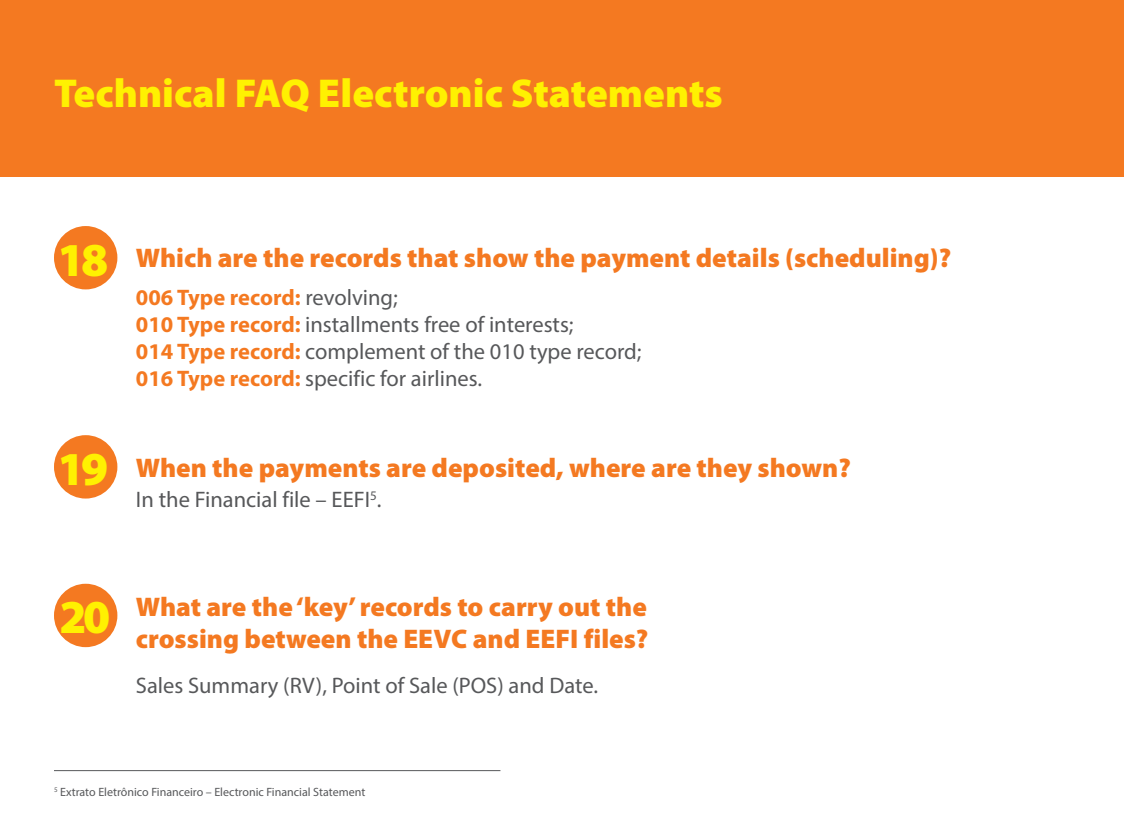
<style>
.page{position:relative;width:1125px;height:825px;background:#fff}
.page>*{position:absolute;margin:0;border:0;box-sizing:border-box;transform-origin:0 0}
.t1{font:900 47.4px "Myriad Pro";color:#fff101}
.t2{font:900 40.5px "Myriad Pro";color:#fff101}
.t3{font:900 27px/32.4px "Myriad Pro";color:#f47921}
.t4{font:22.5px/27px "Myriad Pro";color:#57585a}
.t5{font:12px "Myriad Pro";color:#57585a}
.s1{font-weight:700;color:#f47921}
</style>
<div class="page">
<div style="left:0;top:0;width:1124px;height:176px;background:#f47921"></div>
<hr style="left:54px;top:770px;width:446px;height:1px;background:#57585a">
<div style="left:54px;top:226px;width:63px;height:63px;background:#f47921;border-radius:50%"></div>
<div style="left:54px;top:584px;width:63px;height:63px;background:#f47921;border-radius:50%"></div>
<div style="left:54px;top:435px;width:63px;height:64px;background:#f47921;border-radius:50%"></div>
<h2 class="t2" style="left:54px;top:70px;width:670px">Technical FAQ Electronic Statements</h2>
<h1 class="t1" style="left:57px;top:233px;width:52px">18</h1>
<h1 class="t1" style="left:57px;top:442px;width:52px">19</h1>
<p class="t3" style="left:136px;top:242px;width:817px">Which are the records that show the payment details (scheduling)?</p>
<p class="t4" style="left:136px;top:284px;width:507px"><span class="s1">006 Type record:</span> revolving;<br><span class="s1">010 Type record:</span> installments free of interests;<br><span class="s1">014 Type record:</span> complement of the 010 type record; <span class="s1">016 Type record:</span> specific for airlines.</p>
<p class="t3" style="left:136px;top:452px;width:717px">When the payments are deposited, where are they shown?</p>
<p class="t4" style="left:136px;top:486px;width:247px">In the Financial file – EEFI<sup>5</sup>.</p>
<h1 class="t1" style="left:60px;top:590px;width:52px">20</h1>
<p class="t3" style="left:136px;top:591px;width:514px">What are the ‘key’ records to carry out the crossing between the EEVC and EEFI files?</p>
<p class="t4" style="left:136px;top:672px;width:464px">Sales Summary (RV), Point of Sale (POS) and Date.</p>
<p class="t5" style="left:54px;top:784px;width:313px"><sup>5</sup> Extrato Eletrônico Financeiro – Electronic Financial Statement</p>
</div>
